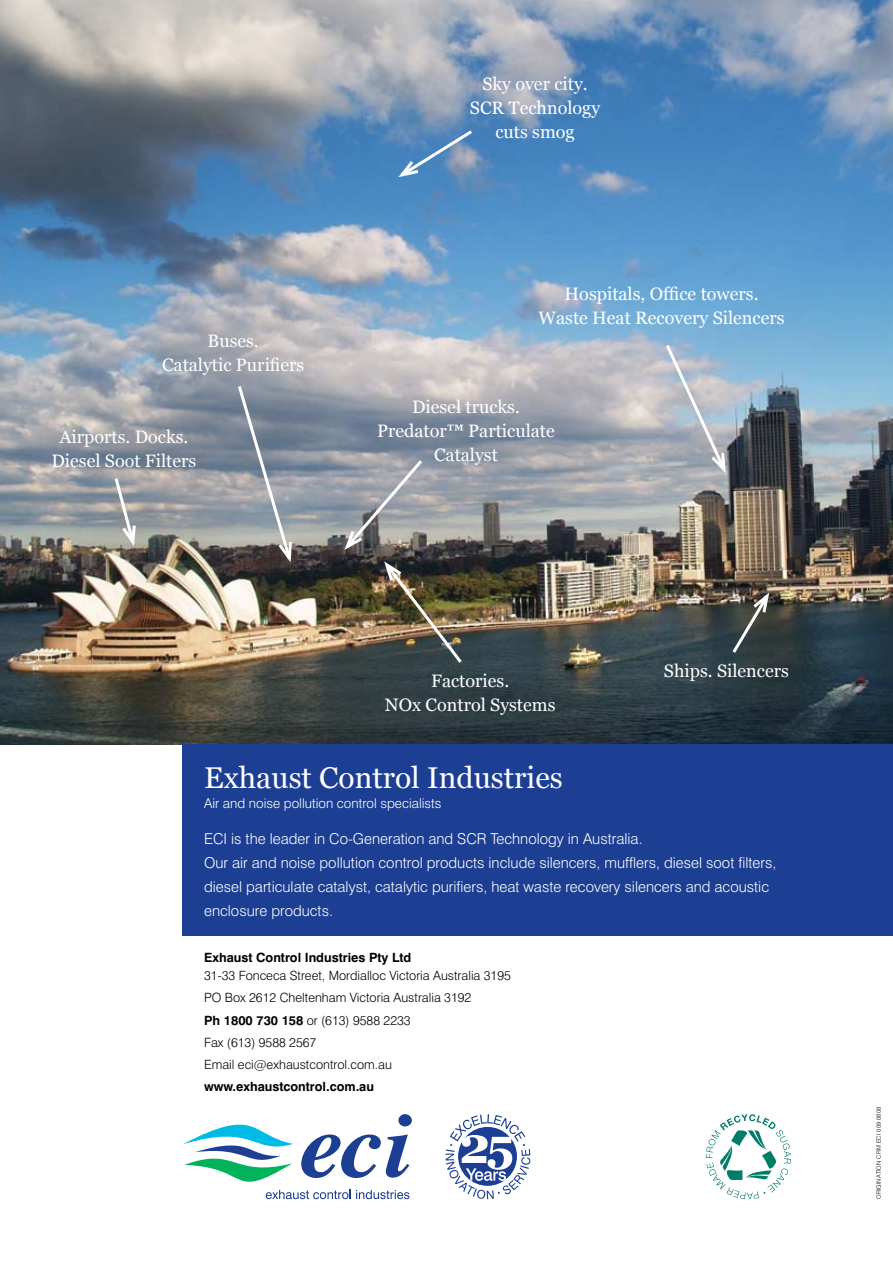
<style>
.page{position:relative;width:893px;height:1263px;background:#fff}
.page>*{position:absolute;margin:0;border:0;box-sizing:border-box;transform-origin:0 0}
.t1{font:30px "Georgia";color:#fff}
.t2{font:18px/24px "Georgia";color:#fff;text-align:center}
.t3{font:300 15px/24px "Swiss 721 BT";color:#fff}
.t4{font:300 13.5px "Swiss 721 BT";color:#fff}
.t5{font:300 12.75px/22.2px "Swiss 721 BT";color:#000}
.t6{font:700 12.75px "Swiss 721 BT";color:#000}
.t7{font:300 6px "Swiss 721 BT";letter-spacing:.03em;color:#000}
.s1{font-weight:700}
</style>
<div class="page">
<svg style="left:398px;top:1114px;width:14px;height:12px"></svg>
<svg style="left:183px;top:1114px;width:226px;height:85px"></svg>
<svg style="left:706px;top:1114px;width:85px;height:85px"></svg>
<img style="left:0;top:0;width:893px;height:744px">
<svg style="left:395px;top:128px;width:80px;height:51px;background:#6793bf"></svg>
<svg style="left:663px;top:341px;width:65px;height:136px;background:#b0bac6"></svg>
<svg style="left:730px;top:589px;width:41px;height:67px;background:#535754"></svg>
<img style="left:342px;top:457px;width:123px;height:209px">
<svg style="left:236px;top:383px;width:58px;height:184px;background:#888f98"></svg>
<svg style="left:112px;top:475px;width:26px;height:75px;background:#aaacab"></svg>
<div style="left:183px;top:744px;width:710px;height:191px;background:#1c3f94"></div>
<svg style="left:445px;top:1114px;width:85px;height:85px"></svg>
<p class="t2" style="left:470px;top:72px;width:132px">Sky over city.<br>SCR Technology cuts smog</p>
<p class="t2" style="left:162px;top:329px;width:144px">Buses.<br>Catalytic Purifiers</p>
<p class="t2" style="left:51px;top:425px;width:146px">Airports. Docks.<br>Diesel Soot Filters</p>
<p class="t2" style="left:539px;top:282px;width:247px">Hospitals, Office towers.<br>Waste Heat Recovery Silencers</p>
<p class="t2" style="left:377px;top:395px;width:179px">Diesel trucks.<br>Predator<span class="s1">™</span> Particulate<br>Catalyst</p>
<p class="t2" style="left:385px;top:669px;width:172px">Factories.<br>NOx Control Systems</p>
<p class="t2" style="left:664px;top:659px;width:126px">Ships. Silencers</p>
<h1 class="t1" style="left:204px;top:761px;width:360px">Exhaust Control Industries</h1>
<p class="t4" style="left:204px;top:795px;width:239px">Air and noise pollution control specialists</p>
<p class="t3" style="left:204px;top:827px;width:574px">ECI is the leader in Co-Generation and SCR Technology in Australia.<br>Our air and noise pollution control products include silencers, mufflers, diesel soot filters, diesel particulate catalyst, catalytic purifiers, heat waste recovery silencers and acoustic enclosure products.</p>
<p class="t6" style="left:204px;top:950px;width:209px">Exhaust Control Industries Pty Ltd</p>
<p class="t5" style="left:204px;top:964px;width:308px">31-33 Fonceca Street, Mordialloc Victoria Australia 3195<br>PO Box 2612 Cheltenham Victoria Australia 3192<br><span class="s1">Ph 1800 730 158</span> or (613) 9588 2233<br>Fax (613) 9588 2567<br>Email eci@exhaustcontrol.com.au</p>
<p class="t6" style="left:204px;top:1079px;width:171px">www.exhaustcontrol.com.au</p>
<p class="t7" style="left:875px;top:1199px;width:94px;rotate:-90deg">ORIGINATION CRM ECI 009 0808</p>
</div>
